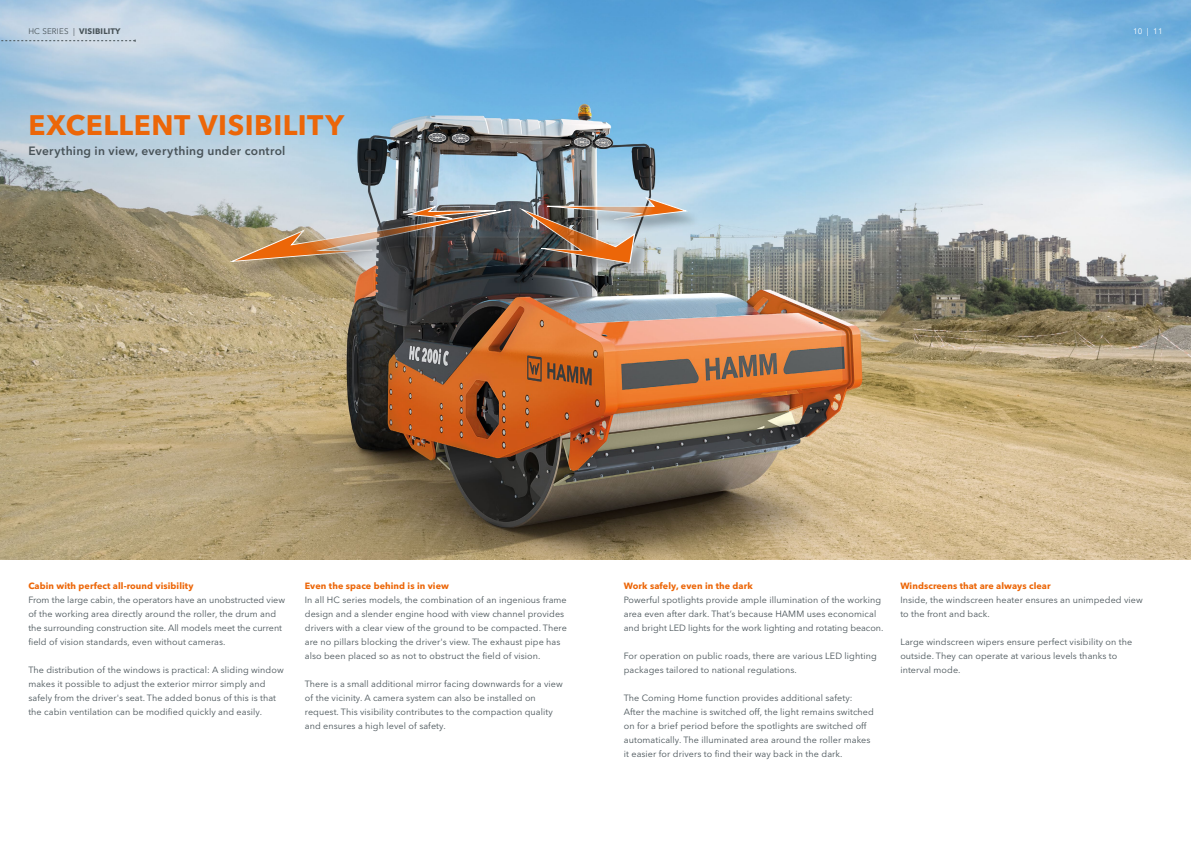
<style>
.page{position:relative;width:1191px;height:842px;background:#fff}
.page>*{position:absolute;margin:0;border:0;box-sizing:border-box;transform-origin:0 0}
.t1{font:700 28px "Avenir Next LT Pro";letter-spacing:.02em;color:#ec6608}
.t2{font:600 12px "Avenir Next LT Pro";letter-spacing:.02em;color:#485358}
.t3{font:9px/14px "Avenir Next LT Pro";letter-spacing:.01em;color:#485358}
.t4{font:700 9px "Avenir Next LT Pro";letter-spacing:.01em;color:#ec6608}
.t5{font:700 8px "Avenir Next LT Pro";letter-spacing:.02em;color:#485358}
.t6{font:8px "Avenir Next LT Pro";color:#fff}
.s1{font-weight:400}
</style>
<div class="page">
<img style="left:0;top:0;width:1191px;height:560px">
<div style="left:234px;top:200px;width:468px;height:80px;background:#000;opacity:.27"></div>
<img style="left:179px;top:174px;width:513px;height:134px">
<svg style="left:0;top:40px;width:136px;height:2px"></svg>
<p class="t5" style="left:28px;top:27px;width:94px"><span class="s1">HC SERIES |</span> VISIBILITY</p>
<h1 class="t1" style="left:28px;top:108px;width:317px">EXCELLENT VISIBILITY</h1>
<h2 class="t2" style="left:28px;top:143px;width:259px">Everything in view, everything under control</h2>
<p class="t6" style="left:1133px;top:27px;width:31px">10 | 11</p>
<p class="t4" style="left:28px;top:580px;width:167px">Cabin with perfect all-round visibility</p>
<p class="t3" style="left:28px;top:593px;width:258px">From the large cabin, the operators have an unobstructed view of the working area directly around the roller, the drum and the surrounding construction site. All models meet the current field of vision standards, even without cameras.</p>
<p class="t3" style="left:28px;top:663px;width:257px">The distribution of the windows is practical: A sliding window makes it possible to adjust the exterior mirror simply and safely from the driver's seat. The added bonus of this is that the cabin ventilation can be modified quickly and easily.</p>
<p class="t4" style="left:305px;top:580px;width:146px">Even the space behind is in view</p>
<p class="t3" style="left:305px;top:593px;width:263px">In all HC series models, the combination of an ingenious frame design and a slender engine hood with view channel provides drivers with a clear view of the ground to be compacted. There are no pillars blocking the driver's view. The exhaust pipe has also been placed so as not to obstruct the field of vision.</p>
<p class="t3" style="left:305px;top:677px;width:259px">There is a small additional mirror facing downwards for a view of the vicinity. A camera system can also be installed on request. This visibility contributes to the compaction quality and ensures a high level of safety.</p>
<p class="t4" style="left:624px;top:580px;width:130px">Work safely, even in the dark</p>
<p class="t3" style="left:624px;top:593px;width:261px">Powerful spotlights provide ample illumination of the working area even after dark. That’s because HAMM uses economical and bright LED lights for the work lighting and rotating beacon.</p>
<p class="t3" style="left:624px;top:649px;width:254px">For operation on public roads, there are various LED lighting packages tailored to national regulations.</p>
<p class="t3" style="left:624px;top:691px;width:251px">The Coming Home function provides additional safety:<br>After the machine is switched off, the light remains switched on for a brief period before the spotlights are switched off automatically. The illuminated area around the roller makes it easier for drivers to find their way back in the dark.</p>
<p class="t4" style="left:900px;top:580px;width:152px">Windscreens that are always clear</p>
<p class="t3" style="left:900px;top:593px;width:244px">Inside, the windscreen heater ensures an unimpeded view to the front and back.</p>
<p class="t3" style="left:900px;top:635px;width:233px">Large windscreen wipers ensure perfect visibility on the outside. They can operate at various levels thanks to interval mode.</p>
</div>
